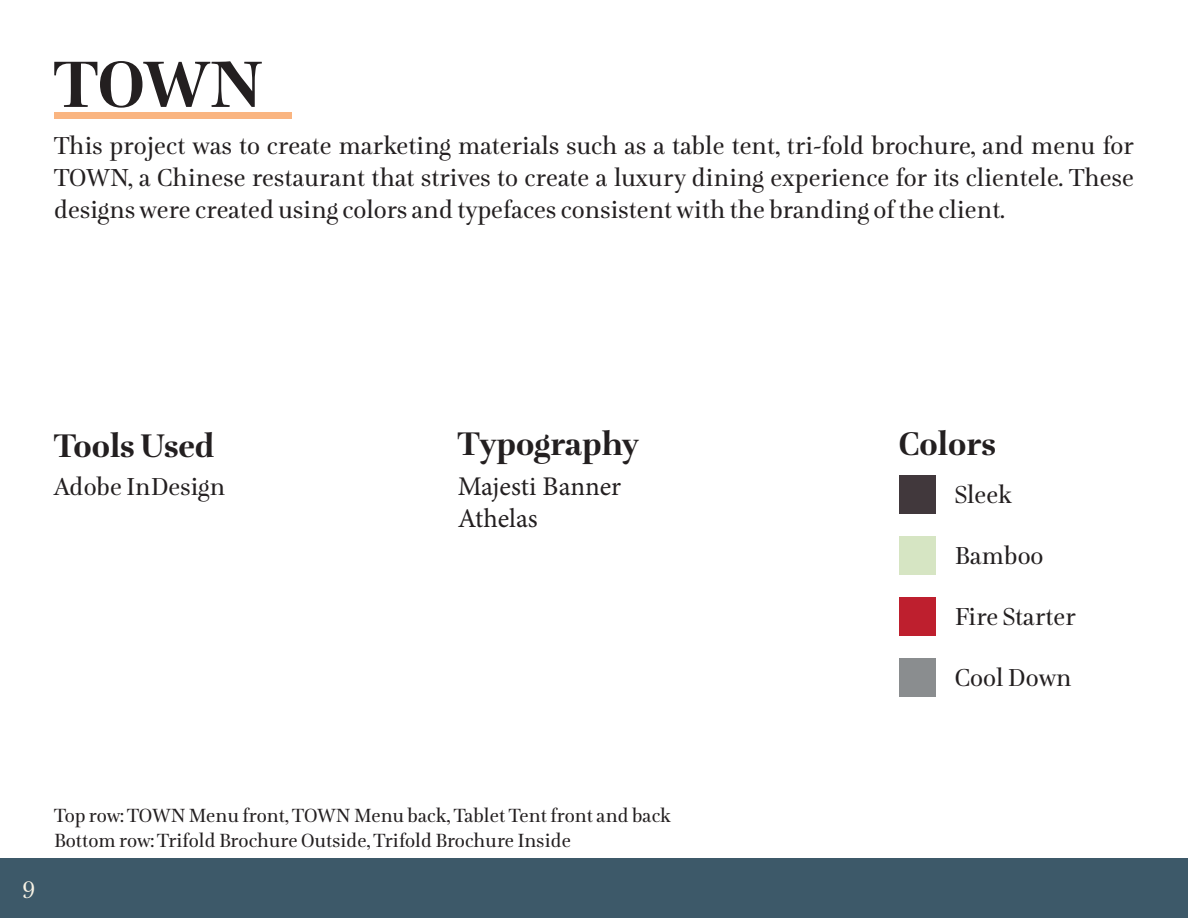
<style>
.page{position:relative;width:1188px;height:918px;background:#fff}
.page>*{position:absolute;margin:0;border:0;box-sizing:border-box;transform-origin:0 0}
.t1{font:700 72px "Lavigne Display";color:#231f20}
.t2{font:700 36px "Lavigne Display";color:#231f20}
.t3{font:27px/32.4px "Lavigne Display";color:#231f20;text-align:justify}
.t4{font:27px "Minion Pro";letter-spacing:-.005em;color:#231f20}
.t5{font:27px "Lavigne Display";color:#f8f3e5}
.t6{font:21px "Lavigne Display";color:#231f20}
</style>
<div class="page">
<div style="left:54px;top:112px;width:238px;height:7px;background:#fab581"></div>
<div style="left:0;top:859px;width:1188px;height:59px;background:#3d5969"></div>
<div style="left:899px;top:475px;width:36px;height:39px;background:#41383c"></div>
<div style="left:899px;top:536px;width:36px;height:39px;background:#d6e5c3"></div>
<div style="left:899px;top:597px;width:36px;height:39px;background:#be1f2e"></div>
<div style="left:899px;top:658px;width:36px;height:39px;background:#8a8d8f"></div>
<p class="t1" style="left:54px;top:45px;width:211px">TOWN</p>
<p class="t3" style="left:54px;top:129px;width:1082px">This project was to create marketing materials such as a table tent, tri-fold brochure, and menu for TOWN, a Chinese restaurant that strives to create a luxury dining experience for its clientele. These designs were created using colors and typefaces consistent with the branding of the client.</p>
<p class="t2" style="left:54px;top:427px;width:162px">Tools Used</p>
<p class="t3" style="left:54px;top:471px;width:173px">Adobe InDesign</p>
<p class="t2" style="left:458px;top:424px;width:182px">Typography</p>
<p class="t4" style="left:458px;top:468px;width:165px">Majesti Banner</p>
<p class="t4" style="left:458px;top:501px;width:82px">Athelas</p>
<p class="t5" style="left:23px;top:871px;width:14px">9</p>
<p class="t6" style="left:54px;top:804px;width:619px">Top row: TOWN Menu front, TOWN Menu back, Tablet Tent front and back</p>
<p class="t6" style="left:54px;top:830px;width:519px">Bottom row: Trifold Brochure Outside, Trifold Brochure Inside</p>
<p class="t2" style="left:899px;top:424px;width:98px">Colors</p>
<p class="t3" style="left:955px;top:479px;width:59px">Sleek</p>
<p class="t3" style="left:955px;top:540px;width:90px">Bamboo</p>
<p class="t3" style="left:955px;top:601px;width:122px">Fire Starter</p>
<p class="t3" style="left:955px;top:662px;width:118px">Cool Down</p>
</div>
